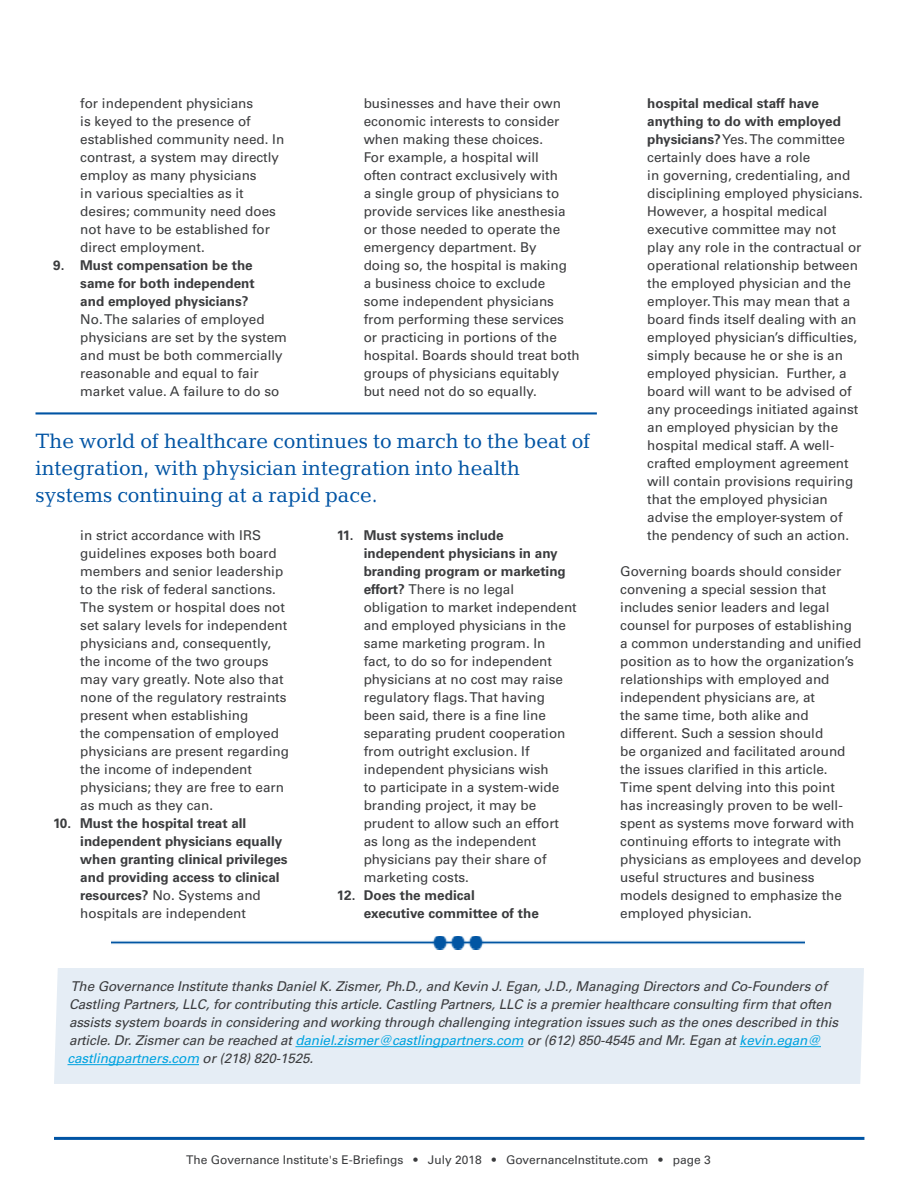
<style>
.page{position:relative;width:918px;height:1188px;background:#fff}
.page>*{position:absolute;margin:0;border:0;box-sizing:border-box;transform-origin:0 0}
.pullquote{font:21px/27px "Candida Std";color:#0054a4}
.body{font:13.5px/18px "Univers LT Std";color:#3b3c3e}
.t1{font:italic 13.5px/18px "Univers LT Std";color:#3b3c3e}
.t2{font:700 13.5px/18px "Univers LT Std";color:#3b3c3e}
.t3{font:12px "Univers LT Std";color:#3b3c3e}
.s1{font-weight:700}
.s2{font-weight:400}
.s3{color:#00a3e0}
</style>
<div class="page">
<hr style="left:54px;top:1137px;width:810px;height:3px;background:#0054a4">
<div style="left:54px;top:968px;width:810px;height:116px;background:#e5edf5"></div>
<hr style="left:295px;top:1046px;width:229px;height:1px;background:#00a3e0">
<hr style="left:740px;top:1046px;width:81px;height:1px;background:#00a3e0">
<hr style="left:68px;top:1064px;width:131px;height:1px;background:#00a3e0">
<hr style="left:36px;top:412px;width:561px;height:2px;background:#0054a4">
<img style="left:112px;top:936px;width:693px;height:13px">
<p class="body" style="left:80px;top:94px;width:206px">for independent physicians<br>is keyed to the presence of established community need. In contrast, a system may directly employ as many physicians<br>in various specialties as it desires; community need does not have to be established for direct employment.</p>
<p class="body" style="left:80px;top:256px;width:208px;text-indent:-27px"><span class="s1">9. Must compensation be the same for both independent<br>and employed physicians?<br></span>No. The salaries of employed physicians are set by the system and must be both commercially reasonable and equal to fair market value. A failure to do so</p>
<p class="body" style="left:364px;top:94px;width:218px">businesses and have their own economic interests to consider when making these choices.<br>For example, a hospital will<br>often contract exclusively with<br>a single group of physicians to provide services like anesthesia or those needed to operate the emergency department. By<br>doing so, the hospital is making<br>a business choice to exclude some independent physicians from performing these services or practicing in portions of the hospital. Boards should treat both groups of physicians equitably but need not do so equally.</p>
<p class="pullquote" style="left:36px;top:428px;width:556px">The world of healthcare continues to march to the beat of integration, with physician integration into health systems continuing at a rapid pace.</p>
<p class="body" style="left:80px;top:526px;width:210px">in strict accordance with IRS guidelines exposes both board members and senior leadership to the risk of federal sanctions.<br>The system or hospital does not set salary levels for independent physicians and, consequently, the income of the two groups may vary greatly. Note also that none of the regulatory restraints present when establishing<br>the compensation of employed physicians are present regarding the income of independent physicians; they are free to earn as much as they can.</p>
<p class="t2" style="left:80px;top:814px;width:209px;text-indent:-27px">10. Must the hospital treat all independent physicians equally when granting clinical privileges and providing access to clinical resources? <span class="s2">No. Systems and hospitals are independent</span></p>
<p class="body" style="left:364px;top:526px;width:215px;text-indent:-27px"><span class="s1">11. Must systems include independent physicians in any branding program or marketing effort?</span> There is no legal obligation to market independent and employed physicians in the same marketing program. In<br>fact, to do so for independent physicians at no cost may raise regulatory flags. That having been said, there is a fine line separating prudent cooperation from outright exclusion. If independent physicians wish<br>to participate in a system-wide branding project, it may be prudent to allow such an effort<br>as long as the independent physicians pay their share of marketing costs.</p>
<p class="t2" style="left:364px;top:886px;width:177px;text-indent:-27px">12. Does the medical executive committee of the</p>
<p class="body" style="left:647px;top:94px;width:217px"><span class="s1">hospital medical staff have anything to do with employed physicians?</span> Yes. The committee certainly does have a role<br>in governing, credentialing, and disciplining employed physicians.<br>However, a hospital medical executive committee may not play any role in the contractual or operational relationship between the employed physician and the employer. This may mean that a board finds itself dealing with an employed physician’s difficulties, simply because he or she is an employed physician. Further, a board will want to be advised of any proceedings initiated against an employed physician by the hospital medical staff. A well&shy;crafted employment agreement will contain provisions requiring that the employed physician advise the employer-system of the pendency of such an action.</p>
<p class="body" style="left:620px;top:562px;width:243px">Governing boards should consider convening a special session that includes senior leaders and legal counsel for purposes of establishing a common understanding and unified position as to how the organization’s relationships with employed and independent physicians are, at<br>the same time, both alike and different. Such a session should<br>be organized and facilitated around the issues clarified in this article.<br>Time spent delving into this point<br>has increasingly proven to be well&shy;spent as systems move forward with continuing efforts to integrate with physicians as employees and develop useful structures and business models designed to emphasize the employed physician.</p>
<p class="t1" style="left:68px;top:978px;width:776px">The Governance Institute thanksDanielK.Zismer,Ph.D.,and Kevin J.Egan,J.D.,Managing Directorsand Co-Foundersof Castling Partners,LLC,forcontributing thisarticle.Castling Partners,LLC isa premierhealthcare consulting firm thatoften assistssystem boardsin considering and working through challenging integration issuessuch asthe onesdescribed in this article.Dr.Zismercan be reached at<span class="s3">daniel.zismer@castlingpartners.com</span> or(612)850-4545 and Mr.Egan at<span class="s3">kevin.egan@ castlingpartners.com</span> or(218)820-1525.</p>
<p class="t3" style="left:186px;top:1153px;width:526px">The Governance Institute's E-Briefings • July 2018 • GovernanceInstitute.com • page 3</p>
</div>
